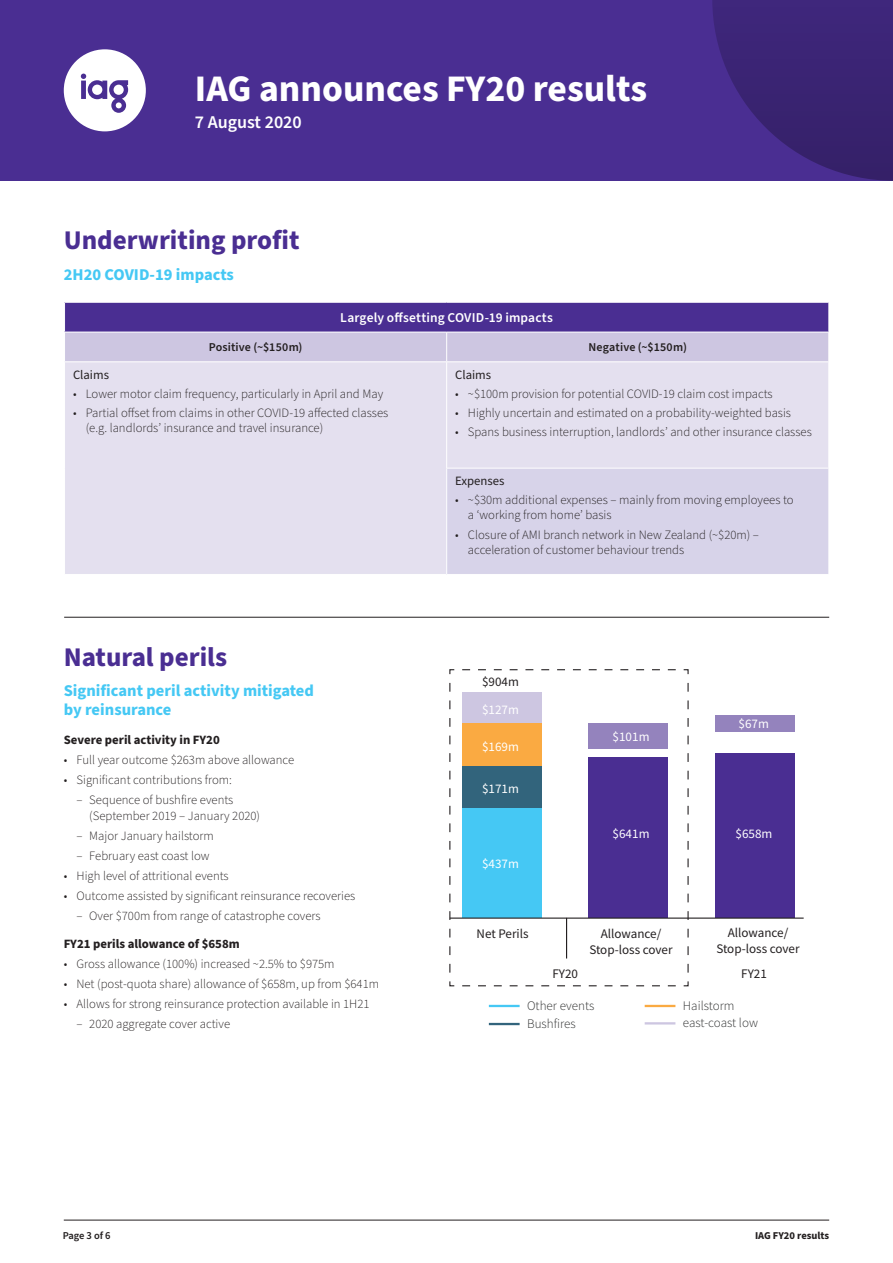
<style>
.page{position:relative;width:893px;height:1263px;background:#fff}
.page>*{position:absolute;margin:0;border:0;box-sizing:border-box;transform-origin:0 0}
.t1{font:700 37.5px "Source Sans Pro";color:#fff}
.MAIN_HEADER{font:700 27px "Source Sans Pro";color:#4a2e92}
.t2{font:600 18px "Source Sans Pro";color:#fff}
.Header_2{font:700 16.5px/19.5px "Source Sans Pro";color:#45c8f4}
.Table_copy_subhead{font:600 13.5px "Source Sans Pro";letter-spacing:.01em;color:#fff}
.t3{font:13.05px/15.8px "Source Sans Pro";color:#231f20;text-align:center}
.t4{font:300 13.05px/18px "Source Sans Pro";color:#323333}
.t5{font:13.05px "Source Sans Pro";color:#fff}
.t6{font:300 12.75px/15px "Source Sans Pro";color:#231f20}
.Body_Header_1{font:700 12.75px "Source Sans Pro";color:#231f20}
.Body_Header_1-2{font:12.75px "Source Sans Pro";color:#231f20}
.Table_copy{font:600 12px "Source Sans Pro";letter-spacing:.015em;color:#231f20}
.t7{font:700 10.5px "Source Sans Pro";color:#231f20}
.t8{font:600 10.5px "Source Sans Pro";letter-spacing:-.01em;color:#231f20}
</style>
<div class="page">
<hr style="left:64px;top:1220px;width:765px;height:1px;background:#231f20">
<div style="left:0;top:0;width:893px;height:181px;background:#4a2e92"></div>
<div style="left:64px;top:49px;width:82px;height:82px;background:#fff;border-radius:50%"></div>
<svg style="left:81px;top:74px;width:47px;height:39px"></svg>
<svg style="left:712px;top:0;width:181px;height:181px"></svg>
<hr style="left:64px;top:617px;width:765px;height:1px;background:#231f20">
<div style="left:65px;top:362px;width:763px;height:212px;background:#e4e0ef"></div>
<div style="left:447px;top:468px;width:382px;height:106px;background:#d7d3e9"></div>
<hr style="left:828px;top:468px;width:1px;height:106px;background:#fff">
<hr style="left:446px;top:362px;width:1px;height:106px;background:#fff">
<hr style="left:446px;top:468px;width:1px;height:106px;background:#fff">
<hr style="left:447px;top:468px;width:382px;height:1px;background:#fff">
<svg style="left:64px;top:303px;width:765px;height:59px;background:#8f7ebb"></svg>
<div style="left:462px;top:692px;width:80px;height:31px;background:#cdc6e1"></div>
<div style="left:462px;top:723px;width:80px;height:43px;background:#faaa42"></div>
<div style="left:589px;top:724px;width:79px;height:25px;background:#9483bd"></div>
<div style="left:715px;top:715px;width:79px;height:17px;background:#9483bd"></div>
<div style="left:462px;top:766px;width:80px;height:43px;background:#32647c"></div>
<div style="left:462px;top:809px;width:80px;height:109px;background:#45c8f4"></div>
<div style="left:589px;top:758px;width:79px;height:160px;background:#4a2e92"></div>
<div style="left:715px;top:753px;width:79px;height:165px;background:#4a2e92"></div>
<hr style="left:489px;top:1023px;width:31px;height:2px;background:#32647c">
<hr style="left:489px;top:1005px;width:31px;height:2px;background:#45c8f4">
<hr style="left:645px;top:1005px;width:30px;height:2px;background:#faaa42">
<hr style="left:645px;top:1022px;width:30px;height:2px;background:#cdc6e1">
<svg style="left:449px;top:981px;width:227px;height:6px"></svg>
<svg style="left:449px;top:669px;width:6px;height:304px"></svg>
<svg style="left:462px;top:669px;width:227px;height:6px"></svg>
<svg style="left:683px;top:683px;width:6px;height:304px"></svg>
<hr style="left:566px;top:918px;width:1px;height:40px;background:#231f20">
<hr style="left:450px;top:917px;width:354px;height:2px;background:#231f20">
<h1 class="t1" style="left:195px;top:63px;width:454px">IAG announces FY20 results</h1>
<h3 class="t2" style="left:195px;top:110px;width:108px">7 August 2020</h3>
<p class="MAIN_HEADER" style="left:64px;top:221px;width:237px">Underwriting profit</p>
<p class="Header_2" style="left:64px;top:265px;width:172px">2H20 COVID-19 impacts</p>
<p class="Table_copy_subhead" style="left:340px;top:308px;width:214px">Largely offsetting COVID-19 impacts</p>
<p class="Table_copy" style="left:209px;top:339px;width:95px">Positive (~$150m)</p>
<p class="Table_copy" style="left:588px;top:339px;width:100px">Negative (~$150m)</p>
<p class="Body_Header_1-2" style="left:73px;top:366px;width:38px">Claims</p>
<p class="t6" style="left:73px;top:387px;width:312px">• Lower motor claim frequency, particularly in April and May</p>
<p class="t6" style="left:86px;top:406px;width:304px;text-indent:-13px">• Partial offset from claims in other COVID-19 affected classes (e.g. landlords’ insurance and travel insurance)</p>
<p class="MAIN_HEADER" style="left:64px;top:639px;width:165px">Natural perils</p>
<p class="Header_2" style="left:64px;top:681px;width:252px">Significant peril activity mitigated by reinsurance</p>
<p class="Body_Header_1" style="left:64px;top:731px;width:158px">Severe peril activity in FY20</p>
<p class="t6" style="left:64px;top:753px;width:232px">• Full year outcome $263m above allowance</p>
<p class="t6" style="left:64px;top:773px;width:170px">• Significant contributions from:</p>
<p class="t6" style="left:89px;top:792px;width:172px;line-height:15.8px;text-indent:-13px">– Sequence of bushfire events (September 2019 – January 2020)</p>
<p class="t6" style="left:77px;top:828px;width:139px">– Major January hailstorm</p>
<p class="t6" style="left:77px;top:848px;width:135px">– February east coast low</p>
<p class="t6" style="left:64px;top:868px;width:166px">• High level of attritional events</p>
<p class="t6" style="left:64px;top:888px;width:293px">• Outcome assisted by significant reinsurance recoveries</p>
<p class="t6" style="left:77px;top:908px;width:246px">– Over $700m from range of catastrophe covers</p>
<p class="Body_Header_1" style="left:64px;top:935px;width:178px">FY21 perils allowance of $658m</p>
<p class="t6" style="left:64px;top:957px;width:272px">• Gross allowance (100%) increased ~2.5% to $975m</p>
<p class="t6" style="left:64px;top:977px;width:317px">• Net (post-quota share) allowance of $658m, up from $641m</p>
<p class="t6" style="left:64px;top:997px;width:307px">• Allows for strong reinsurance protection available in 1H21</p>
<p class="t6" style="left:77px;top:1017px;width:155px">– 2020 aggregate cover active</p>
<p class="Body_Header_1-2" style="left:455px;top:366px;width:38px">Claims</p>
<p class="t6" style="left:455px;top:387px;width:319px">• ~$100m provision for potential COVID-19 claim cost impacts</p>
<p class="t6" style="left:455px;top:406px;width:337px">• Highly uncertain and estimated on a probability-weighted basis</p>
<p class="t6" style="left:455px;top:425px;width:358px">• Spans business interruption, landlords’ and other insurance classes</p>
<p class="Body_Header_1-2" style="left:455px;top:472px;width:51px">Expenses</p>
<p class="t6" style="left:468px;top:493px;width:327px;text-indent:-13px">• ~$30m additional expenses – mainly from moving employees to a ‘working from home’ basis</p>
<p class="t6" style="left:468px;top:527px;width:293px;text-indent:-13px">• Closure of AMI branch network in New Zealand (~$20m) – acceleration of customer behaviour trends</p>
<p class="t3" style="left:482px;top:674px;width:38px">$904m</p>
<p class="t5" style="left:482px;top:701px;width:38px">$127m</p>
<p class="t5" style="left:482px;top:738px;width:38px">$169m</p>
<p class="t5" style="left:482px;top:780px;width:38px">$171m</p>
<p class="t5" style="left:482px;top:855px;width:38px">$437m</p>
<p class="t5" style="left:613px;top:728px;width:38px">$101m</p>
<p class="t5" style="left:613px;top:825px;width:38px">$641m</p>
<p class="t5" style="left:739px;top:716px;width:32px">$67m</p>
<p class="t5" style="left:735px;top:825px;width:38px">$658m</p>
<p class="t3" style="left:477px;top:925px;width:54px">Net Perils</p>
<p class="t3" style="left:589px;top:925px;width:85px">Allowance/<br>Stop-loss cover</p>
<p class="t3" style="left:716px;top:924px;width:85px">Allowance/<br>Stop-loss cover</p>
<p class="t3" style="left:552px;top:966px;width:27px">FY20</p>
<p class="t3" style="left:741px;top:966px;width:27px">FY21</p>
<p class="t4" style="left:527px;top:996px;width:69px">Other events<br>Bushfires</p>
<p class="t4" style="left:683px;top:997px;width:77px;line-height:17.4px">Hailstorm east-coast low</p>
<p class="t8" style="left:63px;top:1228px;width:49px">Page 3 of 6</p>
<p class="t7" style="left:755px;top:1228px;width:76px">IAG FY20 results</p>
</div>
